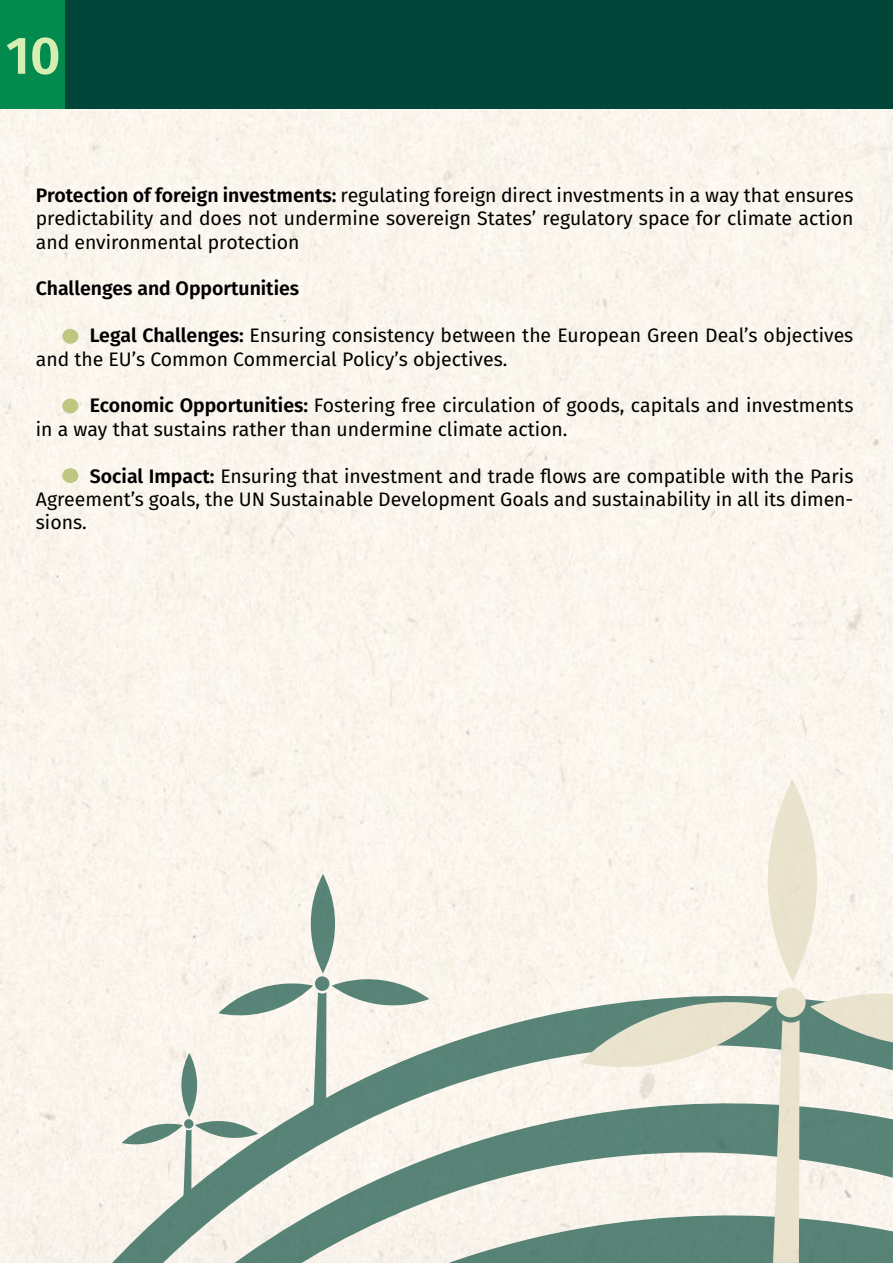
<style>
.page{position:relative;width:893px;height:1263px;background:#fff}
.page>*{position:absolute;margin:0;border:0;box-sizing:border-box;transform-origin:0 0}
.t1{font:600 52.95px "Fira GO";color:#d6eeb4}
.t2{font:19.5px/23.4px "Fira GO";color:#000;text-align:justify}
.t3{font:600 19.5px "Fira GO";color:#000}
.s1{font-weight:600}
</style>
<div class="page">
<div style="left:0;top:108px;width:893px;height:1155px;background:#faf5ed"></div>
<div style="left:0;top:0;width:66px;height:108px;background:#028a4f"></div>
<div style="left:66px;top:0;width:827px;height:108px;background:#014638"></div>
<svg style="left:74px;top:971px;width:819px;height:108px;fill:#f9f4ec"></svg>
<svg style="left:74px;top:1079px;width:819px;height:112px;background:#becac1"></svg>
<svg style="left:74px;top:1191px;width:819px;height:72px;background:#bdc9c0"></svg>
<svg style="left:768px;top:779px;width:49px;height:203px;background:#ebe5d1"></svg>
<svg style="left:810px;top:989px;width:83px;height:62px;background:#b3c0b0"></svg>
<div style="left:776px;top:988px;width:30px;height:29px;background:#eae3cd;border-radius:50%"></div>
<svg style="left:580px;top:997px;width:220px;height:266px;background:#b6c3b7"></svg>
<svg style="left:311px;top:874px;width:24px;height:99px;background:#6d9286"></svg>
<svg style="left:332px;top:977px;width:97px;height:30px;background:#9fb5ab"></svg>
<svg style="left:315px;top:976px;width:14px;height:15px"></svg>
<svg style="left:218px;top:981px;width:108px;height:132px"></svg>
<svg style="left:181px;top:1053px;width:16px;height:64px"></svg>
<svg style="left:122px;top:1119px;width:136px;height:88px;background:#bbc8be"></svg>
<div style="left:62px;top:329px;width:16px;height:15px;background:#bec680;border-radius:50%"></div>
<div style="left:62px;top:398px;width:16px;height:15px;background:#bec680;border-radius:50%"></div>
<div style="left:62px;top:468px;width:16px;height:15px;background:#bec680;border-radius:50%"></div>
<h1 class="t1" style="left:6px;top:25px;width:56px">10</h1>
<p class="t2" style="left:36px;top:183px;width:819px"><span class="s1">Protection of foreign investments:</span> regulating foreign direct investments in a way that ensures predictability and does not undermine sovereign States’ regulatory space for climate action and environmental protection</p>
<p class="t3" style="left:36px;top:277px;width:265px">Challenges and Opportunities</p>
<p class="t2" style="left:36px;top:324px;width:819px;text-indent:54px"><span class="s1">Legal Challenges:</span> Ensuring consistency between the European Green Deal’s objectives and the EU’s Common Commercial Policy’s objectives.</p>
<p class="t2" style="left:36px;top:394px;width:819px;text-indent:54px"><span class="s1">Economic Opportunities:</span> Fostering free circulation of goods, capitals and investments in a way that sustains rather than undermine climate action.</p>
<p class="t2" style="left:36px;top:464px;width:819px;text-indent:54px"><span class="s1">Social Impact:</span> Ensuring that investment and trade flows are compatible with the Paris Agreement’s goals, the UN Sustainable Development Goals and sustainability in all its dimen&shy;sions.</p>
</div>
